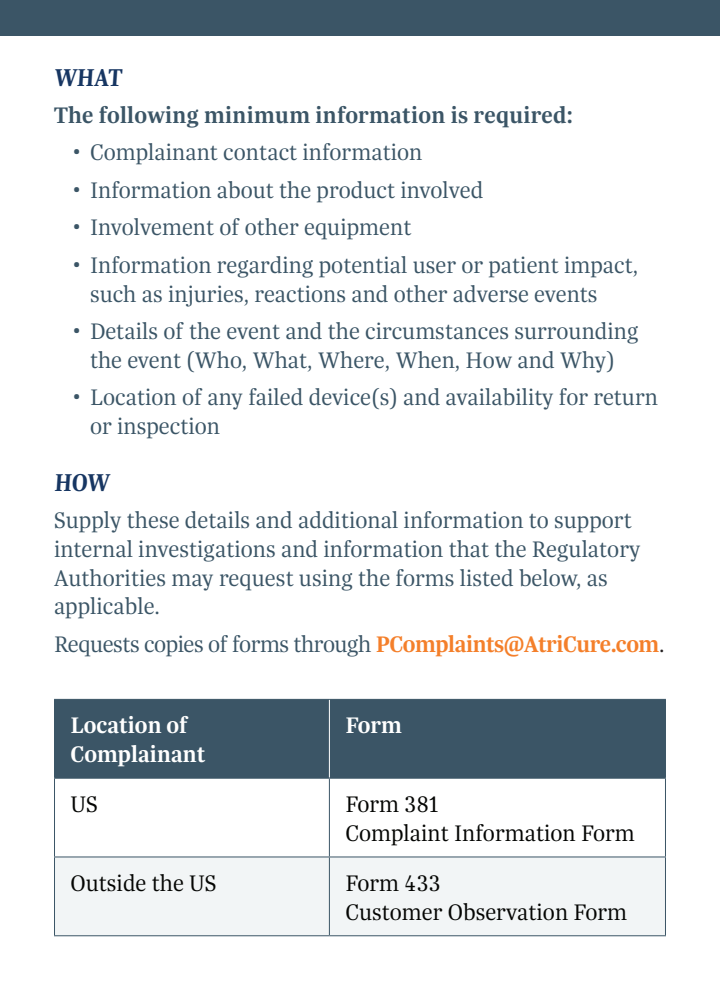
<style>
.page{position:relative;width:720px;height:1008px;background:#fff}
.page>*{position:absolute;margin:0;border:0;box-sizing:border-box;transform-origin:0 0}
.t1{font:italic 600 26px "Trola";color:#173662}
.t2{font:300 24px/28.8px "Trola";color:#3b5566}
.t3{font:300 24px/28.8px "Trola";color:#040503}
.t4{font:300 24px "Trola";letter-spacing:-.02em;color:#3b5566}
.t5{font:600 24px "Trola";letter-spacing:.01em;color:#3b5566}
.t6{font:600 24px/28.8px "Trola";color:#fff}
.s1{font-weight:600;color:#f47f2a}
.s2{color:#231f20}
</style>
<div class="page">
<div style="left:0;top:0;width:720px;height:36px;background:#3b5566"></div>
<div style="left:55px;top:700px;width:610px;height:77px;background:#3b5566"></div>
<div style="left:55px;top:858px;width:610px;height:77px;background:#f2f5f6"></div>
<hr style="left:329px;top:700px;width:1px;height:78px;background:#fff">
<hr style="left:54px;top:700px;width:1px;height:78px;background:#3b5566">
<hr style="left:54px;top:699px;width:275px;height:1px;background:#3b5566">
<hr style="left:329px;top:699px;width:337px;height:1px;background:#3b5566">
<hr style="left:665px;top:700px;width:1px;height:78px;background:#3b5566">
<hr style="left:54px;top:779px;width:1px;height:77px;background:#3b5566">
<hr style="left:54px;top:777px;width:275px;height:2px;background:#3b5566">
<hr style="left:329px;top:779px;width:1px;height:77px;background:#3b5566">
<hr style="left:329px;top:777px;width:337px;height:2px;background:#3b5566">
<hr style="left:665px;top:779px;width:1px;height:77px;background:#3b5566">
<hr style="left:54px;top:857px;width:1px;height:78px;background:#3b5566">
<hr style="left:54px;top:856px;width:275px;height:2px;background:#3b5566">
<hr style="left:54px;top:935px;width:275px;height:1px;background:#3b5566">
<hr style="left:329px;top:857px;width:1px;height:78px;background:#3b5566">
<hr style="left:329px;top:856px;width:337px;height:2px;background:#3b5566">
<hr style="left:665px;top:857px;width:1px;height:78px;background:#3b5566">
<hr style="left:329px;top:935px;width:337px;height:1px;background:#3b5566">
<p class="t1" style="left:54px;top:60px;width:69px">WHAT</p>
<p class="t5" style="left:54px;top:99px;width:520px">The following minimum information is required:</p>
<p class="t2" style="left:72px;top:137px;width:352px">• Complainant contact information</p>
<p class="t2" style="left:72px;top:175px;width:413px">• Information about the product involved</p>
<p class="t2" style="left:72px;top:212px;width:341px">• Involvement of other equipment</p>
<p class="t2" style="left:90px;top:250px;width:550px;text-indent:-18px">• Information regarding potential user or patient impact, such as injuries, reactions and other adverse events</p>
<p class="t2" style="left:72px;top:316px;width:568px;text-align:center">• Details of the event and the circumstances surrounding the event (Who, What, Where, When, How and Why)</p>
<p class="t2" style="left:90px;top:382px;width:570px;text-indent:-18px">• Location of any failed device(s) and availability for return or inspection</p>
<p class="t1" style="left:54px;top:465px;width:57px">HOW</p>
<p class="t2" style="left:54px;top:505px;width:588px">Supply these details and additional information to support internal investigations and information that the Regulatory Authorities may request using the forms listed below, as applicable.</p>
<p class="t4" style="left:54px;top:629px;width:612px">Requests copies of forms through <span class="s1">PComplaints@AtriCure.com</span><span class="s2">.</span></p>
<p class="t6" style="left:71px;top:710px;width:136px">Location of<br>Complainant</p>
<p class="t6" style="left:345px;top:710px;width:58px">Form</p>
<p class="t3" style="left:71px;top:789px;width:29px">US</p>
<p class="t3" style="left:345px;top:789px;width:291px">Form 381<br>Complaint Information Form</p>
<p class="t3" style="left:71px;top:868px;width:148px">Outside the US</p>
<p class="t3" style="left:345px;top:868px;width:283px">Form 433<br>Customer Observation Form</p>
</div>
